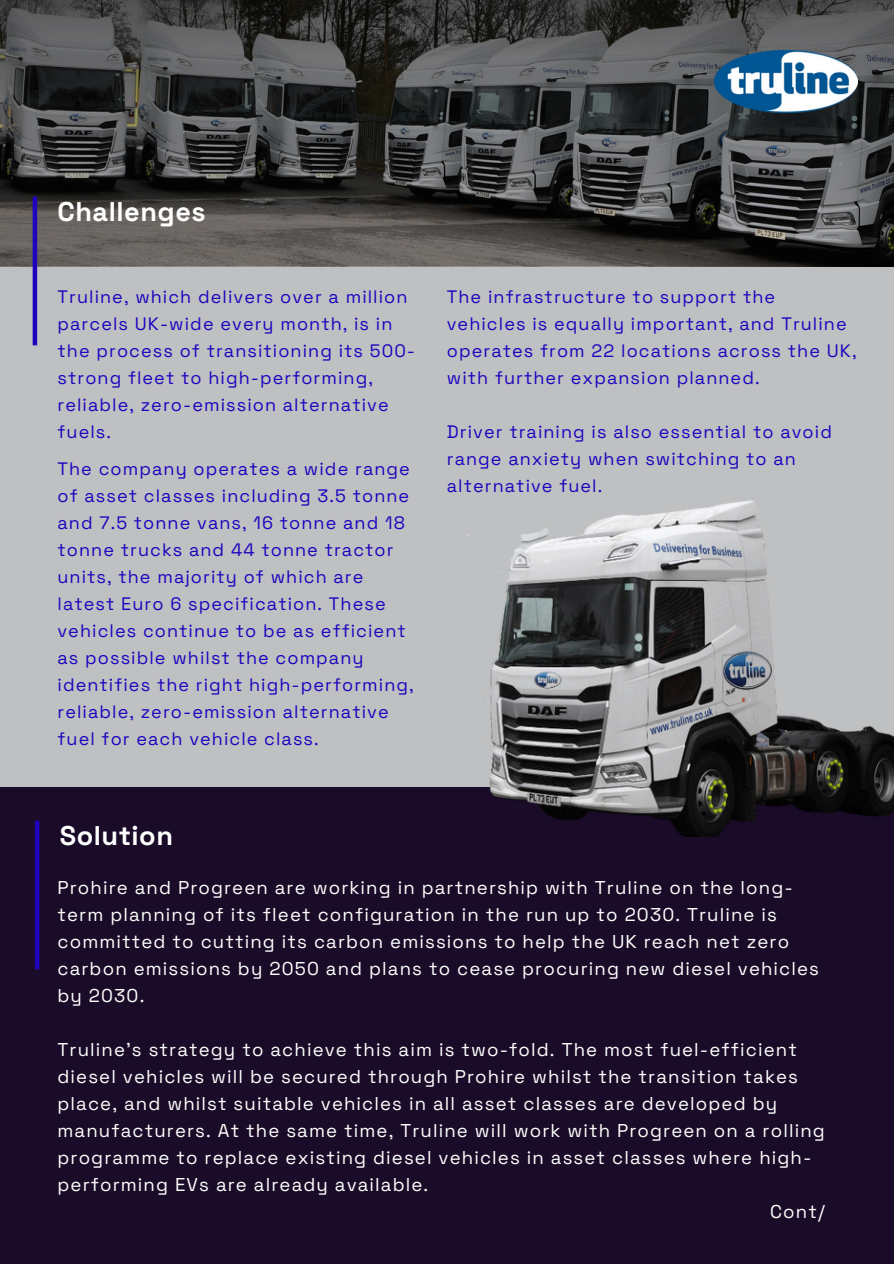
<style>
.page{position:relative;width:894px;height:1264px;background:#fff}
.page>*{position:absolute;margin:0;border:0;box-sizing:border-box;transform-origin:0 0}
.t1{font:700 27px "Space Grotesk";letter-spacing:.02em;color:#fff}
.t2{font:18.6px/27px "Space Grotesk";letter-spacing:.06em;color:#fefffe}
.t3{font:18px/27px "Space Grotesk";letter-spacing:.06em;color:#1e03bf}
</style>
<div class="page">
<div style="left:0;top:0;width:893px;height:1263px;background:#bfc0c1"></div>
<img style="left:0;top:0;width:893px;height:266px">
<img style="left:714px;top:50px;width:143px;height:62px">
<div style="left:0;top:786px;width:893px;height:477px;background:#1a0c28"></div>
<hr style="left:33px;top:197px;width:4px;height:148px;background:#1e03bf">
<img style="left:468px;top:500px;width:425px;height:336px">
<hr style="left:35px;top:820px;width:4px;height:149px;background:#1e03bf">
<p class="t1" style="left:57px;top:194px;width:150px">Challenges</p>
<p class="t3" style="left:57px;top:283px;width:359px">Truline, which delivers over a million parcels UK-wide every month, is in the process of transitioning its 500- strong fleet to high-performing, reliable, zero-emission alternative fuels.</p>
<p class="t3" style="left:57px;top:455px;width:357px">The company operates a wide range of asset classes including 3.5 tonne and 7.5 tonne vans, 16 tonne and 18 tonne trucks and 44 tonne tractor units, the majority of which are latest Euro 6 specification. These vehicles continue to be as efficient as possible whilst the company identifies the right high-performing, reliable, zero-emission alternative fuel for each vehicle class.</p>
<p class="t1" style="left:60px;top:818px;width:115px">Solution</p>
<p class="t3" style="left:446px;top:283px;width:411px">The infrastructure to support the vehicles is equally important, and Truline operates from 22 locations across the UK, with further expansion planned.</p>
<h1 class="t3" style="left:446px;top:418px;width:386px">Driver training is also essential to avoid range anxiety when switching to an alternative fuel.</h1>
<p class="t2" style="left:57px;top:873px;width:762px">Prohire and Progreen are working in partnership with Truline on the long&shy;term planning of its fleet configuration in the run up to 2030. Truline is committed to cutting its carbon emissions to help the UK reach net zero carbon emissions by 2050 and plans to cease procuring new diesel vehicles by 2030.</p>
<p class="t2" style="left:57px;top:1035px;width:768px">Truline’s strategy to achieve this aim is two-fold. The most fuel-efficient diesel vehicles will be secured through Prohire whilst the transition takes place, and whilst suitable vehicles in all asset classes are developed by manufacturers. At the same time, Truline will work with Progreen on a rolling programme to replace existing diesel vehicles in asset classes where high&shy;performing EVs are already available.</p>
<p class="t2" style="left:770px;top:1197px;width:56px">Cont/</p>
</div>
